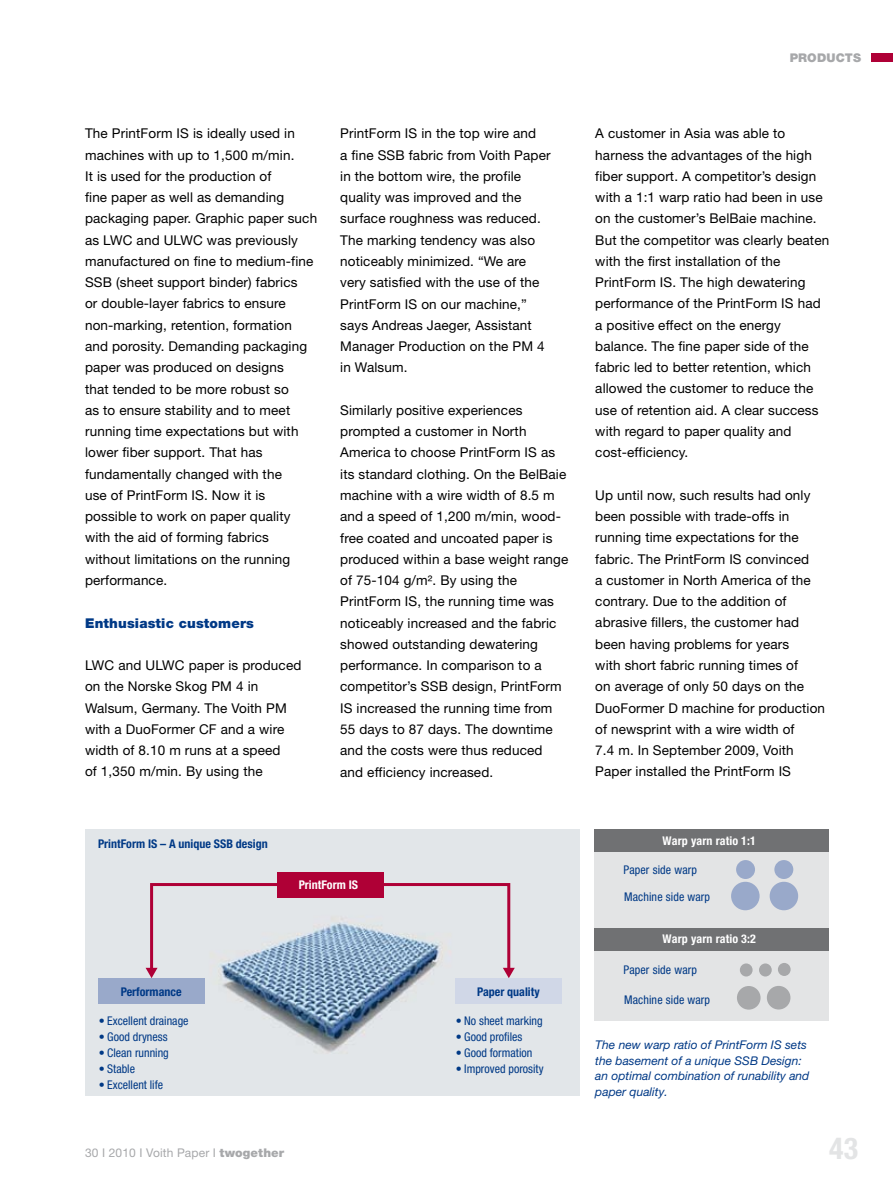
<style>
.page{position:relative;width:893px;height:1191px;background:#fff}
.page>*{position:absolute;margin:0;border:0;box-sizing:border-box;transform-origin:0 0}
.t1{font:700 condensed 30px "Helvetica Neue LT Pro";color:#e3e4e5}
.t2{font:13.5px/21.3px "Helvetica Neue LT Pro";letter-spacing:.01em;color:#000}
.t3{font:900 13.5px "Helvetica Neue LT Pro";letter-spacing:.01em;color:#003986}
.t4{font:condensed 12px "Helvetica Neue LT Pro";color:#003986}
.t5{font:italic 12px/15.9px "Helvetica Neue LT Pro";color:#003986}
.t6{font:700 condensed 12px "Helvetica Neue LT Pro";color:#003986}
.t7{font:700 condensed 12px "Helvetica Neue LT Pro";letter-spacing:.01em;color:#fff}
.t8{font:12px "Helvetica Neue LT Pro";letter-spacing:.01em;color:#a7a8aa}
.t9{font:900 12px "Helvetica Neue LT Pro";letter-spacing:.01em;color:#a7a8aa}
.s1{font-weight:900}
</style>
<div class="page">
<img style="left:85px;top:829px;width:495px;height:266px">
<svg style="left:376px;top:881px;width:139px;height:97px;background:#ceccd6"></svg>
<div style="left:98px;top:978px;width:107px;height:25px;background:#99a9ca"></div>
<div style="left:456px;top:978px;width:106px;height:25px;background:#d0d7e7"></div>
<svg style="left:146px;top:881px;width:138px;height:97px;background:#d5d2db"></svg>
<div style="left:277px;top:871px;width:106px;height:26px;background:#af0036"></div>
<div style="left:594px;top:829px;width:235px;height:191px;background:#e3e4e5"></div>
<div style="left:594px;top:829px;width:235px;height:22px;background:#707173"></div>
<div style="left:594px;top:928px;width:235px;height:22px;background:#707173"></div>
<div style="left:731px;top:881px;width:29px;height:29px;background:#99a9ca;border-radius:50%"></div>
<div style="left:736px;top:860px;width:19px;height:19px;background:#99a9ca;border-radius:50%"></div>
<div style="left:770px;top:881px;width:28px;height:29px;background:#99a9ca;border-radius:50%"></div>
<div style="left:774px;top:860px;width:19px;height:19px;background:#99a9ca;border-radius:50%"></div>
<div style="left:737px;top:986px;width:23px;height:23px;background:#a7a8aa;border-radius:50%"></div>
<div style="left:778px;top:963px;width:13px;height:13px;background:#a7a8aa;border-radius:50%"></div>
<div style="left:767px;top:986px;width:23px;height:23px;background:#a7a8aa;border-radius:50%"></div>
<div style="left:740px;top:963px;width:13px;height:13px;background:#a7a8aa;border-radius:50%"></div>
<div style="left:759px;top:963px;width:13px;height:13px;background:#a7a8aa;border-radius:50%"></div>
<div style="left:872px;top:53px;width:21px;height:9px;background:#af0036"></div>
<p class="t2" style="left:85px;top:123px;width:234px">The PrintForm IS is ideally used in machines with up to 1,500 m/min.<br>It is used for the production of<br>fine paper as well as demanding packaging paper. Graphic paper such as LWC and ULWC was previously manufactured on fine to medium-fine<br>SSB (sheet support binder) fabrics<br>or double-layer fabrics to ensure non-marking, retention, formation and porosity. Demanding packaging paper was produced on designs<br>that tended to be more robust so<br>as to ensure stability and to meet running time expectations but with lower fiber support. That has fundamentally changed with the<br>use of PrintForm IS. Now it is possible to work on paper quality with the aid of forming fabrics without limitations on the running performance.</p>
<p class="t3" style="left:85px;top:614px;width:170px">Enthusiastic customers</p>
<p class="t2" style="left:85px;top:654px;width:218px">LWC and ULWC paper is produced on the Norske Skog PM 4 in<br>Walsum, Germany. The Voith PM with a DuoFormer CF and a wire width of 8.10 m runs at a speed<br>of 1,350 m/min. By using the</p>
<p class="t2" style="left:340px;top:123px;width:212px">PrintForm IS in the top wire and<br>a fine SSB fabric from Voith Paper in the bottom wire, the profile quality was improved and the surface roughness was reduced.<br>The marking tendency was also noticeably minimized. “We are very satisfied with the use of the<br>PrintForm IS on our machine,” says Andreas Jaeger, Assistant<br>Manager Production on the PM 4 in Walsum.</p>
<p class="t2" style="left:340px;top:399px;width:230px">Similarly positive experiences prompted a customer in North<br>America to choose PrintForm IS as its standard clothing. On the BelBaie machine with a wire width of 8.5 m and a speed of 1,200 m/min, wood&shy;free coated and uncoated paper is produced within a base weight range of 75-104 g/m². By using the<br>PrintForm IS, the running time was noticeably increased and the fabric showed outstanding dewatering performance. In comparison to a competitor’s SSB design, PrintForm<br>IS increased the running time from<br>55 days to 87 days. The downtime and the costs were thus reduced and efficiency increased.</p>
<p class="t6" style="left:98px;top:836px;width:171px">PrintForm IS – A unique SSB design</p>
<p class="t6" style="left:121px;top:984px;width:62px">Performance</p>
<p class="t4" style="left:99px;top:1013px;width:91px">• Excellent drainage</p>
<p class="t4" style="left:99px;top:1029px;width:70px">• Good dryness</p>
<p class="t4" style="left:99px;top:1045px;width:72px">• Clean running</p>
<p class="t4" style="left:99px;top:1061px;width:38px">• Stable</p>
<p class="t4" style="left:99px;top:1077px;width:66px">• Excellent life</p>
<p class="t7" style="left:299px;top:877px;width:61px">PrintForm IS</p>
<p class="t6" style="left:477px;top:984px;width:64px">Paper quality</p>
<p class="t4" style="left:456px;top:1013px;width:88px">• No sheet marking</p>
<p class="t4" style="left:456px;top:1029px;width:68px">• Good profiles</p>
<p class="t4" style="left:456px;top:1045px;width:78px">• Good formation</p>
<p class="t4" style="left:456px;top:1061px;width:89px">• Improved porosity</p>
<p class="t9" style="left:790px;top:50px;width:73px">Products</p>
<p class="t2" style="left:595px;top:123px;width:235px">A customer in Asia was able to harness the advantages of the high fiber support. A competitor’s design with a 1:1 warp ratio had been in use on the customer’s BelBaie machine.<br>But the competitor was clearly beaten with the first installation of the PrintForm IS. The high dewatering performance of the PrintForm IS had a positive effect on the energy balance. The fine paper side of the fabric led to better retention, which allowed the customer to reduce the use of retention aid. A clear success with regard to paper quality and cost-efficiency.</p>
<p class="t2" style="left:595px;top:484px;width:231px">Up until now, such results had only been possible with trade-offs in running time expectations for the fabric. The PrintForm IS convinced<br>a customer in North America of the contrary. Due to the addition of abrasive fillers, the customer had been having problems for years<br>with short fabric running times of<br>on average of only 50 days on the DuoFormer D machine for production of newsprint with a wire width of<br>7.4 m. In September 2009, Voith Paper installed the PrintForm IS</p>
<p class="t7" style="left:663px;top:833px;width:95px">Warp yarn ratio 1:1</p>
<p class="t4" style="left:623px;top:862px;width:75px">Paper side warp</p>
<p class="t4" style="left:624px;top:890px;width:88px">Machine side warp</p>
<p class="t7" style="left:663px;top:931px;width:95px">Warp yarn ratio 3:2</p>
<p class="t4" style="left:623px;top:962px;width:75px">Paper side warp</p>
<p class="t4" style="left:624px;top:993px;width:88px">Machine side warp</p>
<p class="t5" style="left:595px;top:1036px;width:216px">The new warp ratio of PrintForm IS sets the basement of a unique SSB Design: an optimal combination of runability and paper quality.</p>
<p class="t8" style="left:85px;top:1145px;width:201px">30 I 2010 I Voith Paper I <span class="s1">twogether</span></p>
<h1 class="t1" style="left:829px;top:1130px;width:31px">43</h1>
</div>
